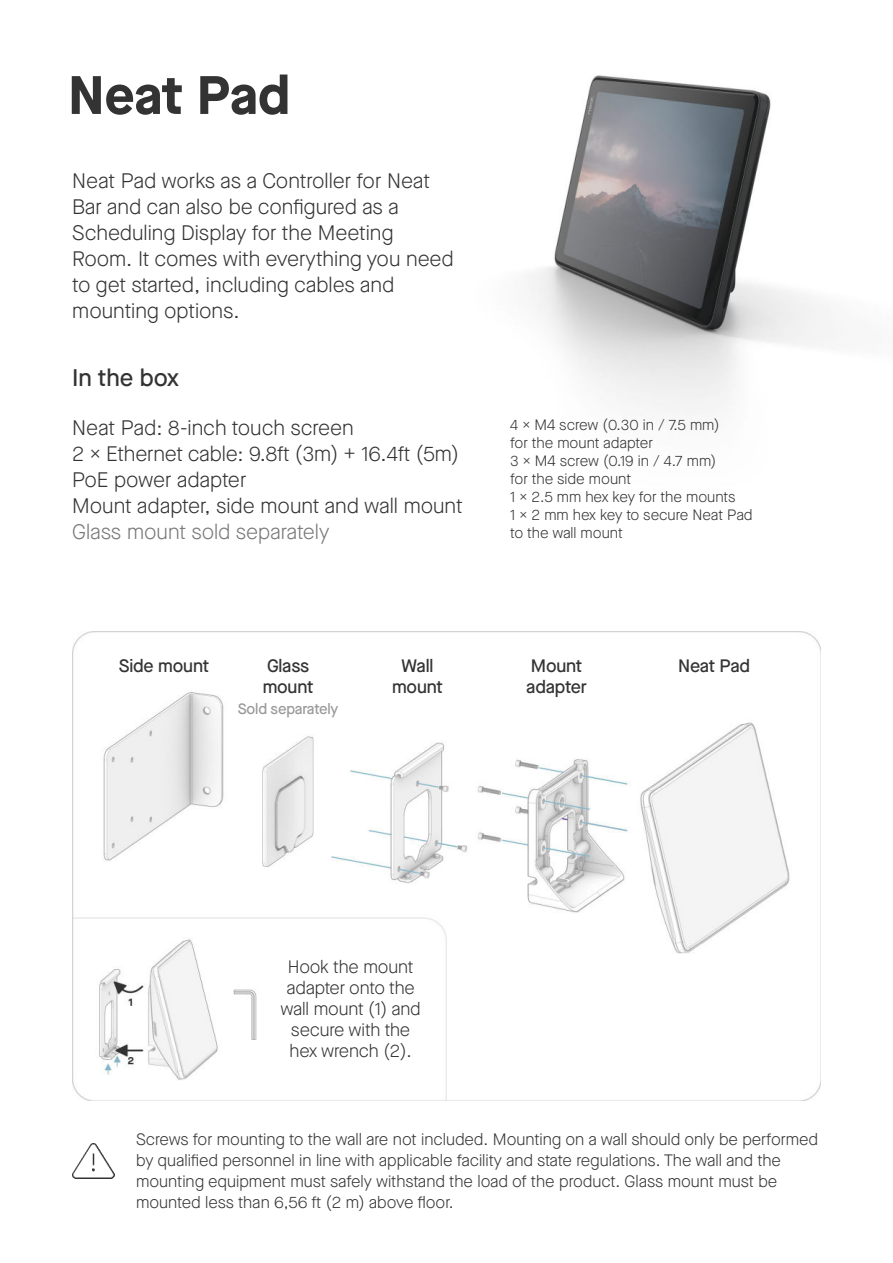
<style>
.page{position:relative;width:893px;height:1263px;background:#fff}
.page>*{position:absolute;margin:0;border:0;box-sizing:border-box;transform-origin:0 0}
.t1{font:700 54px "Maison Neue";color:#333}
.t2{font:500 24px "Maison Neue";color:#333}
.t3{font:300 21px/26.1px "Maison Neue";color:#333}
.t4{font:300 21px "Maison Neue";color:#777}
.t5{font:300 18px/21px "Maison Neue";letter-spacing:-.01em;color:#333;text-align:center}
.t6{font:500 18px/21px "Maison Neue";letter-spacing:-.01em;color:#333}
.t7{font:300 16.5px/21px "Maison Neue";color:#333}
.t8{font:300 15px/18px "Maison Neue";color:#333}
.t9{font:500 15px "Maison Neue";letter-spacing:-.01em;color:#999}
</style>
<div class="page">
<img style="left:73px;top:75px;width:761px;height:1104px">
<img style="left:72px;top:1143px;width:42px;height:35px">
<img style="left:72px;top:631px;width:749px;height:470px">
<h1 class="t1" style="left:68px;top:73px;width:224px">Neat Pad</h1>
<p class="t3" style="left:72px;top:169px;width:383px">Neat Pad works as a Controller for Neat Bar and can also be configured as a Scheduling Display for the Meeting Room. It comes with everything you need to get started, including cables and mounting options.</p>
<p class="t2" style="left:72px;top:369px;width:108px">In the box</p>
<p class="t3" style="left:72px;top:416px;width:392px">Neat Pad: 8-inch touch screen<br>2 × Ethernet cable: 9.8ft (3m) + 16.4ft (5m)<br>PoE power adapter<br>Mount adapter, side mount and wall mount</p>
<p class="t4" style="left:72px;top:522px;width:259px">Glass mount sold separately</p>
<p class="t8" style="left:510px;top:416px;width:244px">4 × M4 screw (0.30 in / 7.5 mm)<br>for the mount adapter<br>3 × M4 screw (0.19 in / 4.7 mm)<br>for the side mount<br>1 × 2.5 mm hex key for the mounts<br>1 × 2 mm hex key to secure Neat Pad to the wall mount</p>
<p class="t6" style="left:263px;top:657px;width:52px">Glass mount</p>
<p class="t9" style="left:238px;top:702px;width:102px">Sold separately</p>
<p class="t6" style="left:119px;top:657px;width:92px">Side mount</p>
<p class="t6" style="left:526px;top:657px;width:62px">Mount adapter</p>
<p class="t6" style="left:678px;top:657px;width:74px">Neat Pad</p>
<p class="t6" style="left:392px;top:657px;width:52px;text-align:center">Wall mount</p>
<p class="t5" style="left:281px;top:958px;width:142px">Hook the mount adapter onto the wall mount (1) and secure with the hex wrench (2).</p>
<p class="t7" style="left:136px;top:1130px;width:683px">Screws for mounting to the wall are not included. Mounting on a wall should only be performed by qualified personnel in line with applicable facility and state regulations. The wall and the mounting equipment must safely withstand the load of the product. Glass mount must be mounted less than 6,56 ft (2 m) above floor.</p>
</div>
